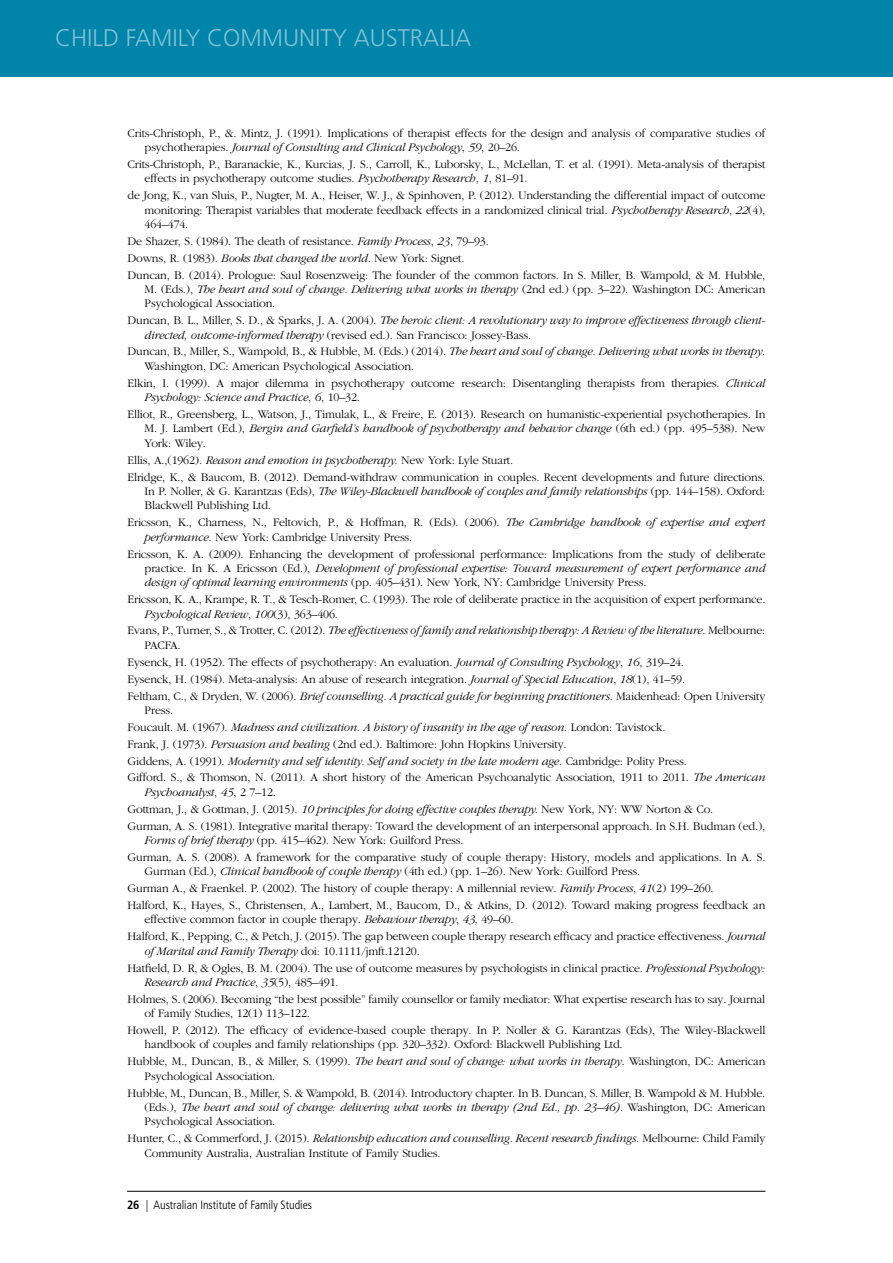
<style>
.page{position:relative;width:893px;height:1263px;background:#fff}
.page>*{position:absolute;margin:0;border:0;box-sizing:border-box;transform-origin:0 0}
.t1{font:300 24px "Frutiger LT";color:#80c1d4}
.References{font:300 12px/14.4px "Garamond";letter-spacing:-.015em;color:#000}
.References-2{font:italic 300 12px/14.4px "ITC Garamond Std";letter-spacing:-.015em;color:#000}
.t2{font:300 condensed 12px "Frutiger LT";color:#000}
.s1{font-family:"ITC Garamond Std";font-style:italic}
.s2{font-family:"Garamond";font-style:normal}
.s3{font-weight:700}
</style>
<div class="page">
<div style="left:0;top:0;width:893px;height:77px;background:#0084a9"></div>
<hr style="left:127px;top:1191px;width:638px;height:1px;background:#000">
<h1 class="t1" style="left:55px;top:24px;width:418px">CHILD FAMILY COMMUNITY AUSTRALIA</h1>
<p class="References" style="left:145px;top:126px;width:622px;text-indent:-17px">Crits-Christoph, P., &amp;. Mintz, J. (1991). Implications of therapist effects for the design and analysis of comparative studies of psychotherapies. <span class="s1">Journal of Consulting and Clinical Psychology</span>, <span class="s1">59</span>, 20–26.</p>
<p class="References" style="left:145px;top:157px;width:622px;text-indent:-17px">Crits-Christoph, P., Baranackie, K., Kurcias, J. S., Carroll, K., Luborsky, L., McLellan, T. et al. (1991). Meta-analysis of therapist effects in psychotherapy outcome studies. <span class="s1">Psychotherapy Research</span>, <span class="s1">1</span>, 81–91.</p>
<p class="References" style="left:145px;top:188px;width:622px;text-align:justify;text-indent:-17px">de Jong, K., van Sluis, P., Nugter, M. A., Heiser, W. J., &amp; Spinhoven, P. (2012). Understanding the differential impact of outcome monitoring: Therapist variables that moderate feedback effects in a randomized clinical trial. <span class="s1">Psychotherapy Research</span>, <span class="s1">22</span>(4), 464–474.</p>
<p class="References" style="left:128px;top:234px;width:363px">De Shazer, S. (1984). The death of resistance. <span class="s1">Family Process</span>, <span class="s1">23</span>, 79–93.</p>
<p class="References" style="left:128px;top:251px;width:338px">Downs, R. (1983). <span class="s1">Books that changed the world</span>. New York: Signet.</p>
<p class="References" style="left:145px;top:268px;width:622px;text-align:justify;text-indent:-17px">Duncan, B. (2014). Prologue: Saul Rosenzweig: The founder of the common factors. In S. Miller, B. Wampold, &amp; M. Hubble, M. (Eds.), <span class="s1">The heart and soul of change. Delivering what works in therapy</span> (2nd ed.) (pp. 3–22). Washington DC: American Psychological Association.</p>
<p class="References-2" style="left:145px;top:313px;width:622px;text-indent:-17px"><span class="s2">Duncan, B. L., Miller, S. D., &amp; Sparks, J. A. (2004).</span> The heroic client: A revolutionary way to improve effectiveness through client&shy;directed, outcome-informed therapy <span class="s2">(revised ed.). San Francisco: Jossey-Bass.</span></p>
<p class="References" style="left:145px;top:345px;width:622px;text-indent:-17px">Duncan, B., Miller, S., Wampold, B., &amp; Hubble, M. (Eds.) (2014). <span class="s1">The heart and soul of change. Delivering what works in therapy</span>.<br>Washington, DC: American Psychological Association.</p>
<p class="References" style="left:145px;top:376px;width:622px;text-indent:-17px">Elkin, I. (1999). A major dilemma in psychotherapy outcome research: Disentangling therapists from therapies. <span class="s1">Clinical<br>Psychology: Science and Practice</span>, <span class="s1">6</span>, 10–32.</p>
<p class="References" style="left:145px;top:407px;width:622px;text-align:justify;text-indent:-17px">Elliot, R., Greensberg, L., Watson, J., Timulak, L., &amp; Freire, E. (2013). Research on humanistic-experiential psychotherapies. In M. J. Lambert (Ed.), <span class="s1">Bergin and Garfield’s handbook of psychotherapy and behavior change</span> (6th ed.) (pp. 495–538). New York: Wiley.</p>
<p class="References" style="left:128px;top:453px;width:387px">Ellis, A.,(1962). <span class="s1">Reason and emotion in psychotherapy.</span> New York: Lyle Stuart.</p>
<p class="References" style="left:145px;top:470px;width:622px;text-align:justify;text-indent:-17px">Elridge, K., &amp; Baucom, B. (2012). Demand-withdraw communication in couples. Recent developments and future directions.<br>In P. Noller, &amp; G. Karantzas (Eds), <span class="s1">The Wiley-Blackwell handbook of couples and family relationships</span> (pp. 144–158). Oxford:<br>Blackwell Publishing Ltd.</p>
<p class="References" style="left:145px;top:515px;width:622px;text-indent:-17px">Ericsson, K., Charness, N., Feltovich, P., &amp; Hoffman, R. (Eds). (2006). <span class="s1">The Cambridge handbook of expertise and expert performance.</span> New York: Cambridge University Press.</p>
<p class="References" style="left:145px;top:547px;width:622px;text-align:justify;text-indent:-17px">Ericsson, K. A. (2009). Enhancing the development of professional performance: Implications from the study of deliberate practice. In K. A Ericsson (Ed.), <span class="s1">Development of professional expertise: Toward measurement of expert performance and design of optimal learning environments</span> (pp. 405–431). New York, NY: Cambridge University Press.</p>
<p class="References" style="left:145px;top:592px;width:622px;text-indent:-17px">Ericsson, K. A., Krampe, R. T., &amp; Tesch-Romer, C. (1993). The role of deliberate practice in the acquisition of expert performance.<br><span class="s1">Psychological Review</span>, <span class="s1">100</span>(3), 363–406.</p>
<p class="References-2" style="left:145px;top:624px;width:622px;text-indent:-17px"><span class="s2">Evans, P., Turner, S., &amp; Trotter, C. (2012).</span> The effectiveness of family and relationship therapy: A Review of the literature<span class="s2">. Melbourne:<br>PACFA.</span></p>
<p class="References" style="left:128px;top:655px;width:558px">Eysenck, H. (1952). The effects of psychotherapy: An evaluation. <span class="s1">Journal of Consulting Psychology</span>, <span class="s1">16</span>, 319–24.</p>
<p class="References" style="left:128px;top:672px;width:559px">Eysenck, H. (1984). Meta-analysis: An abuse of research integration. <span class="s1">Journal of Special Education</span>, <span class="s1">18</span>(1), 41–59.</p>
<p class="References" style="left:145px;top:689px;width:622px;text-indent:-17px">Feltham, C., &amp; Dryden, W. (2006). <span class="s1">Brief counselling. A practical guide for beginning practitioners</span>. Maidenhead: Open University<br>Press.</p>
<p class="References-2" style="left:128px;top:720px;width:539px"><span class="s2">Foucault. M. (1967).</span> Madness and civilization. A history of insanity in the age of reason<span class="s2">. London: Tavistock.</span></p>
<p class="References" style="left:128px;top:737px;width:441px">Frank, J. (1973). <span class="s1">Persuasion and healing</span> (2nd ed.). Baltimore: John Hopkins University.</p>
<p class="References-2" style="left:128px;top:754px;width:561px"><span class="s2">Giddens, A. (1991).</span> Modernity and self identity. Self and society in the late modern age<span class="s2">. Cambridge: Polity Press.</span></p>
<p class="References" style="left:145px;top:771px;width:622px;text-indent:-17px">Gifford. S., &amp; Thomson, N. (2011). A short history of the American Psychoanalytic Association, 1911 to 2011. <span class="s1">The American<br>Psychoanalyst</span>, <span class="s1">45</span>, 2 7–12.</p>
<p class="References" style="left:128px;top:802px;width:587px">Gottman, J., &amp; Gottman, J. (2015). <span class="s1">10 principles for doing effective couples therapy.</span> New York, NY: WW Norton &amp; Co.</p>
<p class="References" style="left:145px;top:819px;width:622px;text-indent:-17px">Gurman, A. S. (1981). Integrative marital therapy: Toward the development of an interpersonal approach. In S.H. Budman (ed.),<br><span class="s1">Forms of brief therapy</span> (pp. 415–462)<span class="s1">.</span> New York: Guilford Press.</p>
<p class="References" style="left:145px;top:850px;width:622px;text-indent:-17px">Gurman, A. S. (2008). A framework for the comparative study of couple therapy: History, models and applications. In A. S.<br>Gurman (Ed.), <span class="s1">Clinical handbook of couple therapy</span> (4th ed.) (pp. 1–26). New York: Guilford Press.</p>
<p class="References" style="left:128px;top:881px;width:588px">Gurman A., &amp; Fraenkel. P. (2002). The history of couple therapy: A millennial review. <span class="s1">Family Process</span>, <span class="s1">41</span>(2) 199–260.</p>
<p class="References" style="left:145px;top:898px;width:622px;text-indent:-17px">Halford, K., Hayes, S., Christensen, A., Lambert, M., Baucom, D., &amp; Atkins, D. (2012). Toward making progress feedback an effective common factor in couple therapy. <span class="s1">Behaviour therapy</span>, <span class="s1">43,</span> 49–60.</p>
<p class="References" style="left:145px;top:929px;width:622px;text-indent:-17px">Halford, K., Pepping, C., &amp; Petch, J. (2015). The gap between couple therapy research efficacy and practice effectiveness. <span class="s1">Journal of Marital and Family Therapy</span> doi: 10.1111/jmft.12120.</p>
<p class="References" style="left:145px;top:961px;width:622px;text-indent:-17px">Hatfield, D. R, &amp; Ogles, B. M. (2004). The use of outcome measures by psychologists in clinical practice. <span class="s1">Professional Psychology:<br>Research and Practice</span>, <span class="s1">35</span>(5), 485–491.</p>
<p class="References" style="left:145px;top:992px;width:622px;text-indent:-17px">Holmes, S. (2006). Becoming “the best possible” family counsellor or family mediator: What expertise research has to say. Journal of Family Studies, 12(1) 113–122.</p>
<p class="References" style="left:145px;top:1023px;width:622px;text-indent:-17px">Howell, P. (2012). The efficacy of evidence-based couple therapy. In P. Noller &amp; G. Karantzas (Eds), The Wiley-Blackwell handbook of couples and family relationships (pp. 320–332). Oxford: Blackwell Publishing Ltd.</p>
<p class="References" style="left:145px;top:1054px;width:622px;text-indent:-17px">Hubble, M., Duncan, B., &amp; Miller, S. (1999). <span class="s1">The heart and soul of change: what works in therapy</span>. Washington, DC: American<br>Psychological Association.</p>
<p class="References" style="left:145px;top:1086px;width:622px;text-align:justify;text-indent:-17px">Hubble, M., Duncan, B., Miller, S. &amp; Wampold, B. (2014). Introductory chapter. In B. Duncan, S. Miller, B. Wampold &amp; M. Hubble. (Eds.), <span class="s1">The heart and soul of change: delivering what works in therapy (2nd Ed., pp. 23–46).</span> Washington, DC: American Psychological Association.</p>
<p class="References" style="left:145px;top:1131px;width:622px;text-indent:-17px">Hunter, C., &amp; Commerford, J. (2015). <span class="s1">Relationship education and counselling. Recent research findings</span>. Melbourne: Child Family<br>Community Australia, Australian Institute of Family Studies.</p>
<p class="t2" style="left:127px;top:1198px;width:186px"><span class="s3">26</span> | Australian Institute of Family Studies</p>
</div>
